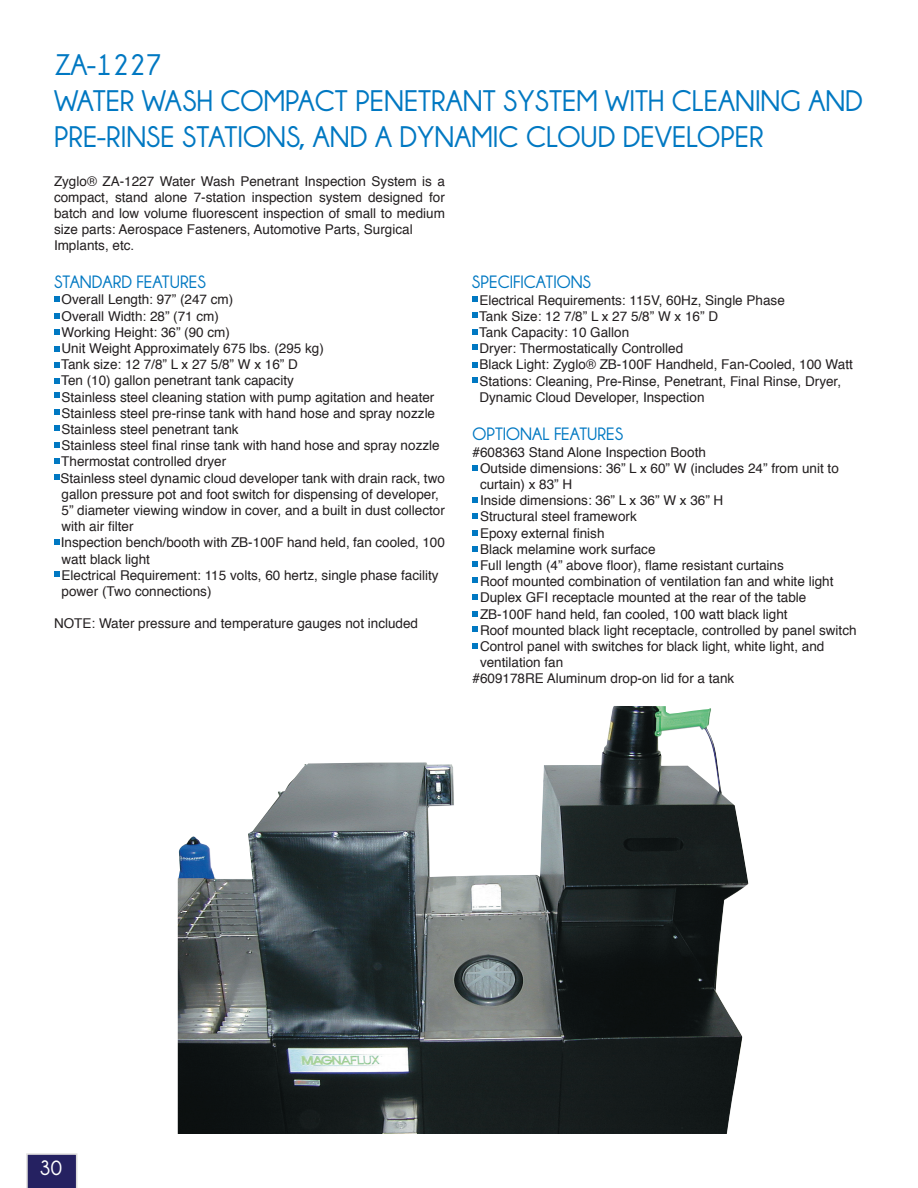
<style>
.page{position:relative;width:918px;height:1188px;background:#fff}
.page>*{position:absolute;margin:0;border:0;box-sizing:border-box;transform-origin:0 0}
.t1{font:700 30px/36px "Champagne&Limousines";color:#0078c2}
.t2{font:700 21px "Champagne&Limousines";color:#fff}
.t3{font:700 18px "Champagne&Limousines";color:#0078c2}
.t4{font:13.5px/16.2px "Helvetica";color:#231f20;text-align:justify}
</style>
<div class="page">
<svg style="left:26px;top:1153px;width:51px;height:35px;background:#38356e"></svg>
<svg style="left:54px;top:296px;width:6px;height:6px"></svg>
<svg style="left:54px;top:313px;width:6px;height:6px"></svg>
<svg style="left:54px;top:330px;width:6px;height:5px"></svg>
<svg style="left:54px;top:346px;width:6px;height:6px"></svg>
<svg style="left:54px;top:378px;width:6px;height:6px"></svg>
<svg style="left:54px;top:362px;width:6px;height:6px"></svg>
<svg style="left:54px;top:392px;width:6px;height:6px"></svg>
<svg style="left:54px;top:409px;width:6px;height:5px"></svg>
<svg style="left:54px;top:425px;width:6px;height:6px"></svg>
<svg style="left:54px;top:442px;width:6px;height:6px"></svg>
<svg style="left:54px;top:474px;width:6px;height:6px"></svg>
<svg style="left:54px;top:458px;width:6px;height:6px"></svg>
<svg style="left:472px;top:465px;width:6px;height:6px"></svg>
<svg style="left:472px;top:497px;width:6px;height:6px"></svg>
<svg style="left:472px;top:611px;width:6px;height:5px"></svg>
<svg style="left:472px;top:627px;width:6px;height:5px"></svg>
<svg style="left:472px;top:643px;width:6px;height:6px"></svg>
<svg style="left:472px;top:530px;width:6px;height:5px"></svg>
<svg style="left:472px;top:513px;width:6px;height:6px"></svg>
<svg style="left:472px;top:546px;width:6px;height:6px"></svg>
<svg style="left:472px;top:561px;width:6px;height:6px"></svg>
<svg style="left:472px;top:594px;width:6px;height:6px"></svg>
<svg style="left:472px;top:577px;width:6px;height:6px"></svg>
<img style="left:178px;top:706px;width:570px;height:428px">
<svg style="left:54px;top:539px;width:6px;height:6px"></svg>
<svg style="left:54px;top:571px;width:6px;height:6px"></svg>
<svg style="left:472px;top:296px;width:5px;height:6px"></svg>
<svg style="left:472px;top:313px;width:5px;height:5px"></svg>
<svg style="left:472px;top:329px;width:5px;height:6px"></svg>
<svg style="left:472px;top:344px;width:5px;height:6px"></svg>
<svg style="left:472px;top:377px;width:5px;height:6px"></svg>
<svg style="left:472px;top:362px;width:5px;height:6px"></svg>
<p class="t1" style="left:54px;top:46px;width:109px">ZA-1227</p>
<p class="t1" style="left:54px;top:82px;width:811px">WATER WASH COMPACT PENETRANT SYSTEM WITH CLEANING AND<br>PRE-RINSE STATIONS, AND A DYNAMIC CLOUD DEVELOPER</p>
<p class="t4" style="left:54px;top:173px;width:392px">Zyglo® ZA-1227 Water Wash Penetrant Inspection System is a compact, stand alone 7-station inspection system designed for batch and low volume fluorescent inspection of small to medium size parts: Aerospace Fasteners, Automotive Parts, Surgical</p>
<p class="t4" style="left:54px;top:238px;width:82px">Implants, etc.</p>
<p class="t3" style="left:54px;top:272px;width:153px">STANDARD FEATURES</p>
<p class="t4" style="left:62px;top:292px;width:173px">Overall Length: 97” (247 cm)</p>
<p class="t4" style="left:62px;top:308px;width:159px">Overall Width: 28” (71 cm)</p>
<p class="t4" style="left:62px;top:324px;width:170px">Working Height: 36” (90 cm)</p>
<p class="t4" style="left:62px;top:341px;width:264px">Unit Weight Approximately 675 lbs. (295 kg)</p>
<p class="t4" style="left:61px;top:357px;width:238px">Tank size: 12 7/8” L x 27 5/8” W x 16” D</p>
<p class="t4" style="left:61px;top:373px;width:234px">Ten (10) gallon penetrant tank capacity</p>
<p class="t4" style="left:62px;top:389px;width:374px">Stainless steel cleaning station with pump agitation and heater</p>
<p class="t4" style="left:62px;top:405px;width:375px">Stainless steel pre-rinse tank with hand hose and spray nozzle</p>
<p class="t4" style="left:62px;top:422px;width:179px">Stainless steel penetrant tank</p>
<p class="t4" style="left:62px;top:438px;width:380px">Stainless steel final rinse tank with hand hose and spray nozzle</p>
<p class="t4" style="left:61px;top:454px;width:167px">Thermostat controlled dryer</p>
<p class="t4" style="left:61px;top:470px;width:386px">Stainless steel dynamic cloud developer tank with drain rack, two</p>
<p class="t4" style="left:62px;top:486px;width:379px">gallon pressure pot and foot switch for dispensing of developer,</p>
<p class="t4" style="left:62px;top:503px;width:385px">5” diameter viewing window in cover, and a built in dust collector</p>
<p class="t4" style="left:62px;top:519px;width:74px">with air filter</p>
<p class="t4" style="left:61px;top:535px;width:386px">Inspection bench/booth with ZB-100F hand held, fan cooled, 100</p>
<p class="t4" style="left:62px;top:551px;width:90px">watt black light</p>
<p class="t4" style="left:62px;top:567px;width:379px">Electrical Requirement: 115 volts, 60 hertz, single phase facility</p>
<p class="t4" style="left:62px;top:584px;width:152px">power (Two connections)</p>
<p class="t4" style="left:54px;top:616px;width:366px">NOTE: Water pressure and temperature gauges not included</p>
<p class="t3" style="left:472px;top:272px;width:121px">SPECIFICATIONS</p>
<p class="t4" style="left:479px;top:292px;width:307px">Electrical Requirements: 115V, 60Hz, Single Phase</p>
<p class="t4" style="left:479px;top:308px;width:240px">Tank Size: 12 7/8” L x 27 5/8” W x 16” D</p>
<p class="t4" style="left:479px;top:325px;width:152px">Tank Capacity: 10 Gallon</p>
<p class="t4" style="left:479px;top:341px;width:205px">Dryer: Thermostatically Controlled</p>
<p class="t4" style="left:479px;top:357px;width:375px">Black Light: Zyglo® ZB-100F Handheld, Fan-Cooled, 100 Watt</p>
<p class="t4" style="left:479px;top:373px;width:363px">Stations: Cleaning, Pre-Rinse, Penetrant, Final Rinse, Dryer,</p>
<p class="t4" style="left:479px;top:389px;width:227px">Dynamic Cloud Developer, Inspection</p>
<p class="t3" style="left:472px;top:424px;width:152px">OPTIONAL FEATURES</p>
<p class="t4" style="left:472px;top:444px;width:235px">#608363 Stand Alone Inspection Booth</p>
<p class="t4" style="left:480px;top:460px;width:360px">Outside dimensions: 36” L x 60” W (includes 24” from unit to</p>
<p class="t4" style="left:480px;top:477px;width:94px">curtain) x 83” H</p>
<p class="t4" style="left:480px;top:493px;width:245px">Inside dimensions: 36” L x 36” W x 36” H</p>
<p class="t4" style="left:480px;top:509px;width:158px">Structural steel framework</p>
<p class="t4" style="left:480px;top:525px;width:126px">Epoxy external finish</p>
<p class="t4" style="left:480px;top:541px;width:177px">Black melamine work surface</p>
<p class="t4" style="left:480px;top:558px;width:305px">Full length (4” above floor), flame resistant curtains</p>
<p class="t4" style="left:480px;top:574px;width:355px">Roof mounted combination of ventilation fan and white light</p>
<p class="t4" style="left:480px;top:590px;width:328px">Duplex GFI receptacle mounted at the rear of the table</p>
<p class="t4" style="left:480px;top:606px;width:309px">ZB-100F hand held, fan cooled, 100 watt black light</p>
<p class="t4" style="left:480px;top:622px;width:378px">Roof mounted black light receptacle, controlled by panel switch</p>
<p class="t4" style="left:480px;top:639px;width:346px">Control panel with switches for black light, white light, and</p>
<p class="t4" style="left:480px;top:655px;width:85px">ventilation fan</p>
<p class="t4" style="left:472px;top:671px;width:263px">#609178RE Aluminum drop-on lid for a tank</p>
<p class="t2" style="left:39px;top:1156px;width:24px">30</p>
</div>
